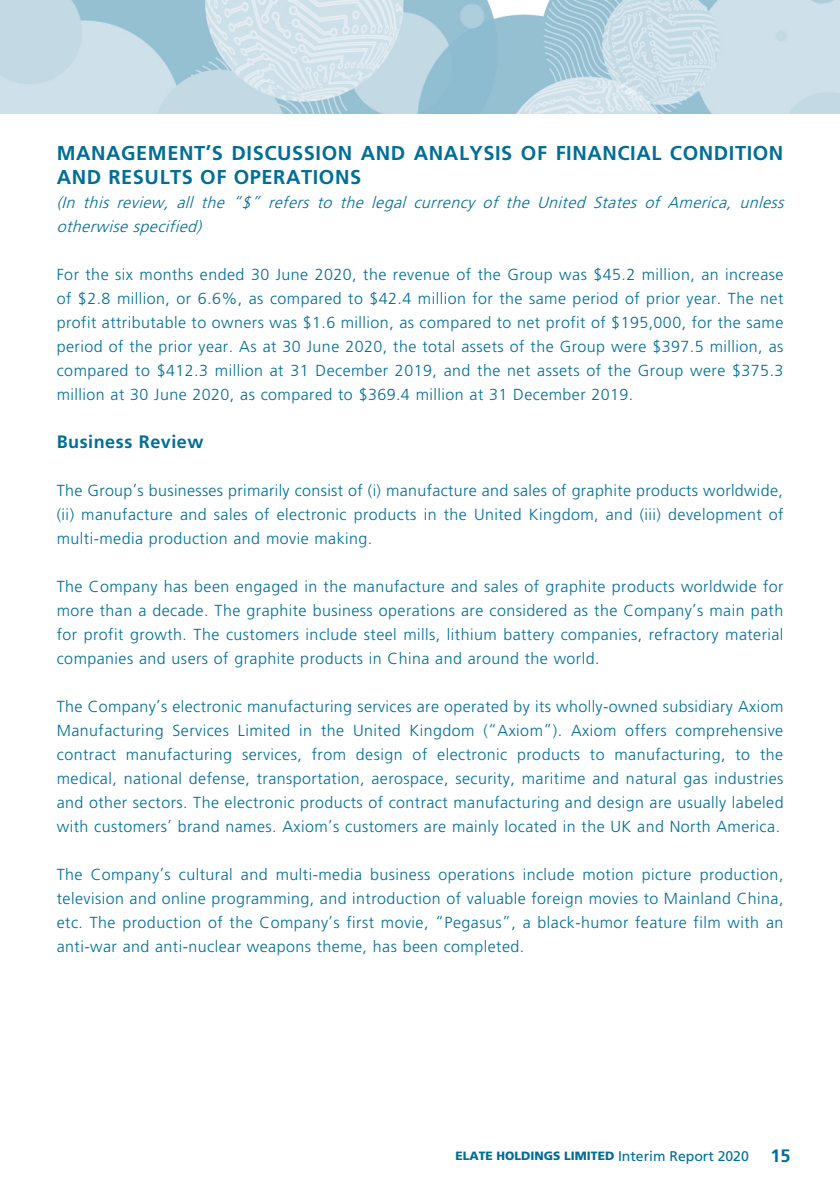
<style>
.page{position:relative;width:840px;height:1191px;background:#fff}
.page>*{position:absolute;margin:0;border:0;box-sizing:border-box;transform-origin:0 0}
.t1{font:700 20px/24px "Frutiger LT Std";letter-spacing:.03em;color:#006e96}
.t2{font:700 18px "Frutiger LT Std";letter-spacing:.03em;color:#006e96}
.t3{font:300 16px/24px "Frutiger LT Std";letter-spacing:.03em;color:#006e96;text-align:justify}
.t4{font:italic 300 16px/24px "Frutiger LT Std";color:#006e96}
.t5{font:900 12px "Frutiger LT Std";color:#006e96}
.s1{font-weight:400;font-size:14px}
.s2{font-weight:700;font-size:18px}
</style>
<div class="page">
<img style="left:0;top:0;width:839px;height:113px">
<p class="t1" style="left:57px;top:141px;width:727px">MANAGEMENT’S DISCUSSION AND ANALYSIS OF FINANCIAL CONDITION<br>AND RESULTS OF OPERATIONS</p>
<p class="t4" style="left:57px;top:190px;width:732px">(In this review, all the “$” refers to the legal currency of the United States of America, unless otherwise specified)</p>
<p class="t3" style="left:57px;top:262px;width:727px">For the six months ended 30 June 2020, the revenue of the Group was $45.2 million, an increase of $2.8 million, or 6.6%, as compared to $42.4 million for the same period of prior year. The net profit attributable to owners was $1.6 million, as compared to net profit of $195,000, for the same period of the prior year. As at 30 June 2020, the total assets of the Group were $397.5 million, as compared to $412.3 million at 31 December 2019, and the net assets of the Group were $375.3 million at 30 June 2020, as compared to $369.4 million at 31 December 2019.</p>
<p class="t2" style="left:57px;top:431px;width:148px">Business Review</p>
<p class="t3" style="left:57px;top:478px;width:727px">The Group’s businesses primarily consist of (i) manufacture and sales of graphite products worldwide, (ii) manufacture and sales of electronic products in the United Kingdom, and (iii) development of multi-media production and movie making.</p>
<p class="t3" style="left:57px;top:574px;width:727px">The Company has been engaged in the manufacture and sales of graphite products worldwide for more than a decade. The graphite business operations are considered as the Company’s main path for profit growth. The customers include steel mills, lithium battery companies, refractory material companies and users of graphite products in China and around the world.</p>
<p class="t3" style="left:57px;top:694px;width:728px">The Company’s electronic manufacturing services are operated by its wholly-owned subsidiary Axiom Manufacturing Services Limited in the United Kingdom (“Axiom”). Axiom offers comprehensive contract manufacturing services, from design of electronic products to manufacturing, to the medical, national defense, transportation, aerospace, security, maritime and natural gas industries and other sectors. The electronic products of contract manufacturing and design are usually labeled with customers’ brand names. Axiom’s customers are mainly located in the UK and North America.</p>
<p class="t3" style="left:57px;top:862px;width:727px">The Company’s cultural and multi-media business operations include motion picture production, television and online programming, and introduction of valuable foreign movies to Mainland China, etc. The production of the Company’s first movie, “Pegasus”, a black-humor feature film with an anti-war and anti-nuclear weapons theme, has been completed.</p>
<p class="t5" style="left:455px;top:1148px;width:336px">ELATE HOLDINGS LIMITED <span class="s1">Interim Report 2020</span> <span class="s2">15</span></p>
</div>
